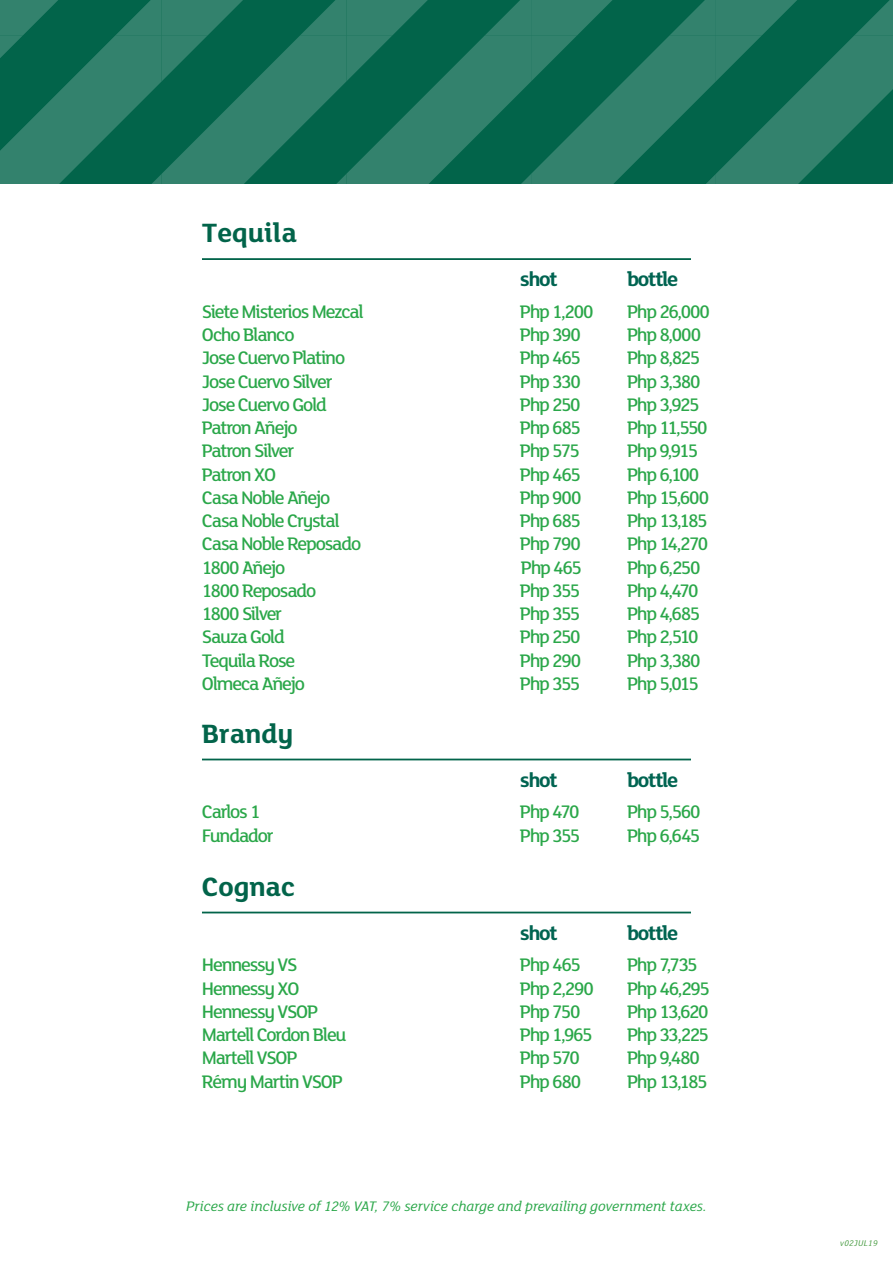
<style>
.page{position:relative;width:893px;height:1263px;background:#fff}
.page>*{position:absolute;margin:0;border:0;box-sizing:border-box;transform-origin:0 0}
.t1{font:700 28.8px "FS Lola";letter-spacing:-.005em;color:#02644a}
.t2{font:700 21.6px "FS Lola";letter-spacing:-.055em;color:#006451}
.t3{font:500 19.8px "FS Lola";letter-spacing:-.065em;color:#2aa749}
.t4{font:italic 15px "FS Lola";letter-spacing:-.005em;color:#2aa749}
.t5{font:italic 9px "FS Lola";letter-spacing:.03em;color:#4b9d45}
</style>
<div class="page">
<svg style="left:0;top:0;width:893px;height:184px;background:#1a725b"></svg>
<hr style="left:202px;top:258px;width:489px;height:2px;background:#02644a">
<hr style="left:202px;top:759px;width:489px;height:1px;background:#02644a">
<hr style="left:202px;top:912px;width:489px;height:1px;background:#02644a">
<h1 class="t1" style="left:202px;top:213px;width:97px">Tequila</h1>
<p class="t2" style="left:520px;top:264px;width:40px">shot</p>
<p class="t2" style="left:627px;top:264px;width:53px">bottle</p>
<p class="t3" style="left:202px;top:299px;width:163px">Siete Misterios Mezcal</p>
<p class="t3" style="left:520px;top:299px;width:75px">Php 1,200</p>
<p class="t3" style="left:627px;top:299px;width:84px">Php 26,000</p>
<p class="t3" style="left:202px;top:322px;width:94px">Ocho Blanco</p>
<p class="t3" style="left:520px;top:322px;width:63px">Php 390</p>
<p class="t3" style="left:627px;top:322px;width:76px">Php 8,000</p>
<p class="t3" style="left:202px;top:345px;width:145px">Jose Cuervo Platino</p>
<p class="t3" style="left:520px;top:345px;width:62px">Php 465</p>
<p class="t3" style="left:627px;top:345px;width:75px">Php 8,825</p>
<p class="t3" style="left:202px;top:368px;width:132px">Jose Cuervo Silver</p>
<p class="t3" style="left:520px;top:368px;width:62px">Php 330</p>
<p class="t3" style="left:627px;top:368px;width:75px">Php 3,380</p>
<p class="t3" style="left:202px;top:392px;width:127px">Jose Cuervo Gold</p>
<p class="t3" style="left:520px;top:392px;width:62px">Php 250</p>
<p class="t3" style="left:627px;top:392px;width:74px">Php 3,925</p>
<p class="t3" style="left:202px;top:415px;width:97px">Patron Añejo</p>
<p class="t3" style="left:520px;top:415px;width:62px">Php 685</p>
<p class="t3" style="left:627px;top:415px;width:82px">Php 11,550</p>
<p class="t3" style="left:202px;top:438px;width:94px">Patron Silver</p>
<p class="t3" style="left:520px;top:438px;width:61px">Php 575</p>
<p class="t3" style="left:627px;top:438px;width:73px">Php 9,915</p>
<p class="t3" style="left:202px;top:461px;width:76px">Patron XO</p>
<p class="t3" style="left:520px;top:461px;width:62px">Php 465</p>
<p class="t3" style="left:627px;top:461px;width:74px">Php 6,100</p>
<p class="t3" style="left:202px;top:485px;width:130px">Casa Noble Añejo</p>
<p class="t3" style="left:520px;top:485px;width:63px">Php 900</p>
<p class="t3" style="left:627px;top:485px;width:84px">Php 15,600</p>
<p class="t3" style="left:202px;top:508px;width:139px">Casa Noble Crystal</p>
<p class="t3" style="left:520px;top:508px;width:62px">Php 685</p>
<p class="t3" style="left:627px;top:508px;width:82px">Php 13,185</p>
<p class="t3" style="left:202px;top:531px;width:161px">Casa Noble Reposado</p>
<p class="t3" style="left:520px;top:531px;width:62px">Php 790</p>
<p class="t3" style="left:627px;top:531px;width:83px">Php 14,270</p>
<p class="t3" style="left:202px;top:554px;width:85px">1800 Añejo</p>
<p class="t3" style="left:521px;top:554px;width:62px">Php 465</p>
<p class="t3" style="left:627px;top:554px;width:75px">Php 6,250</p>
<p class="t3" style="left:202px;top:578px;width:116px">1800 Reposado</p>
<p class="t3" style="left:520px;top:578px;width:62px">Php 355</p>
<p class="t3" style="left:627px;top:578px;width:73px">Php 4,470</p>
<p class="t3" style="left:202px;top:601px;width:82px">1800 Silver</p>
<p class="t3" style="left:520px;top:601px;width:62px">Php 355</p>
<p class="t3" style="left:627px;top:601px;width:75px">Php 4,685</p>
<p class="t3" style="left:202px;top:624px;width:84px">Sauza Gold</p>
<p class="t3" style="left:520px;top:624px;width:62px">Php 250</p>
<p class="t3" style="left:627px;top:624px;width:73px">Php 2,510</p>
<p class="t3" style="left:202px;top:647px;width:95px">Tequila Rose</p>
<p class="t3" style="left:520px;top:647px;width:63px">Php 290</p>
<p class="t3" style="left:627px;top:647px;width:75px">Php 3,380</p>
<p class="t3" style="left:202px;top:671px;width:105px">Olmeca Añejo</p>
<p class="t3" style="left:520px;top:671px;width:62px">Php 355</p>
<p class="t3" style="left:627px;top:671px;width:73px">Php 5,015</p>
<h1 class="t1" style="left:202px;top:713px;width:93px">Brandy</h1>
<p class="t2" style="left:520px;top:765px;width:40px">shot</p>
<p class="t2" style="left:627px;top:765px;width:53px">bottle</p>
<p class="t3" style="left:202px;top:799px;width:60px">Carlos 1</p>
<p class="t3" style="left:520px;top:799px;width:61px">Php 470</p>
<p class="t3" style="left:627px;top:799px;width:75px">Php 5,560</p>
<p class="t3" style="left:202px;top:822px;width:73px">Fundador</p>
<p class="t3" style="left:520px;top:822px;width:62px">Php 355</p>
<p class="t3" style="left:627px;top:822px;width:75px">Php 6,645</p>
<h1 class="t1" style="left:202px;top:866px;width:95px">Cognac</h1>
<p class="t2" style="left:520px;top:918px;width:40px">shot</p>
<p class="t2" style="left:627px;top:918px;width:53px">bottle</p>
<p class="t3" style="left:202px;top:952px;width:97px">Hennessy VS</p>
<p class="t3" style="left:520px;top:952px;width:62px">Php 465</p>
<p class="t3" style="left:627px;top:952px;width:72px">Php 7,735</p>
<p class="t3" style="left:202px;top:975px;width:99px">Hennessy XO</p>
<p class="t3" style="left:520px;top:975px;width:75px">Php 2,290</p>
<p class="t3" style="left:627px;top:975px;width:84px">Php 46,295</p>
<p class="t3" style="left:202px;top:998px;width:118px">Hennessy VSOP</p>
<p class="t3" style="left:520px;top:998px;width:62px">Php 750</p>
<p class="t3" style="left:627px;top:998px;width:83px">Php 13,620</p>
<p class="t3" style="left:202px;top:1022px;width:146px">Martell Cordon Bleu</p>
<p class="t3" style="left:520px;top:1022px;width:74px">Php 1,965</p>
<p class="t3" style="left:627px;top:1022px;width:83px">Php 33,225</p>
<p class="t3" style="left:202px;top:1045px;width:97px">Martell VSOP</p>
<p class="t3" style="left:520px;top:1045px;width:61px">Php 570</p>
<p class="t3" style="left:627px;top:1045px;width:74px">Php 9,480</p>
<p class="t3" style="left:202px;top:1068px;width:142px">Rémy Martin VSOP</p>
<p class="t3" style="left:520px;top:1068px;width:63px">Php 680</p>
<p class="t3" style="left:627px;top:1068px;width:82px">Php 13,185</p>
<p class="t4" style="left:186px;top:1196px;width:522px">Prices are inclusive of 12% VAT, 7% service charge and prevailing government taxes.</p>
<p class="t5" style="left:840px;top:1237px;width:39px">v02JUL19</p>
</div>
